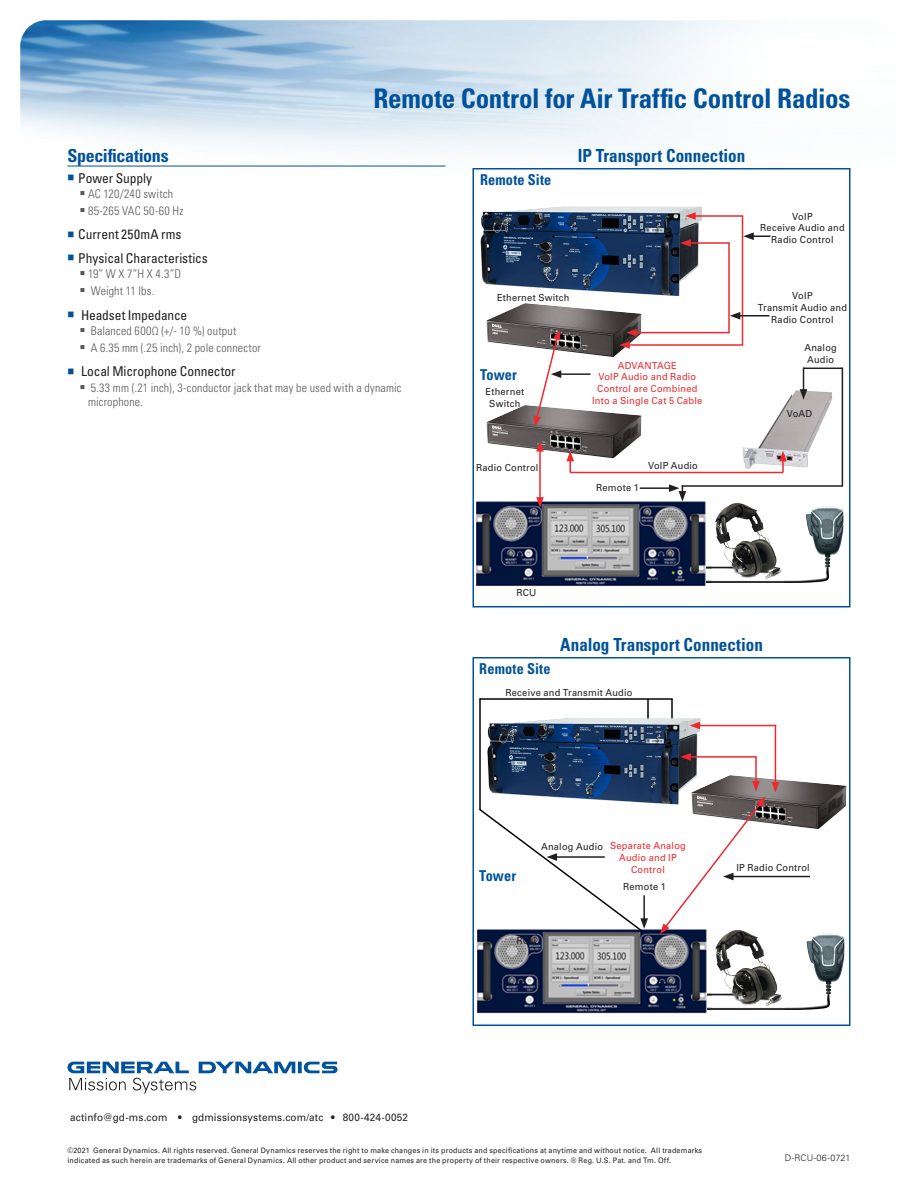
<style>
.page{position:relative;width:918px;height:1188px;background:#fff}
.page>*{position:absolute;margin:0;border:0;box-sizing:border-box;transform-origin:0 0}
._2015_Back_Title{font:700 condensed 27px "Univers LT Std";letter-spacing:-.005em;color:#01529a}
._2015_footnote{font:700 condensed 18px "Univers LT Std";color:#01529a;scale:.95 1}
._2015_Specs_Subhead{font:700 condensed 18px "Univers LT Std";letter-spacing:-.02em;color:#01529a}
._2015_footnote-2{font:700 condensed 15px "Univers LT Std";letter-spacing:.01em;color:#01529a;scale:.95 1}
.t1{font:condensed 13.5px "Univers LT Std";letter-spacing:-.005em;color:#231f20}
.t2{font:300 condensed 12px/13.5px "Univers LT Std";letter-spacing:.015em;color:#57585a}
._2015_Address{font:10.5px "Univers LT Std";letter-spacing:.015em;color:#231f20;scale:.95 1}
._2015_footnote-3{font:9.75px/11.7px "Univers LT Std";letter-spacing:.025em;color:#231f20;text-align:center;scale:.95 1}
._2015_footnote-4{font:9.75px/11.7px "Univers LT Std";letter-spacing:.025em;color:#ee292e;text-align:center;scale:.95 1}
.t3{font:300 9px "Univers LT Std";letter-spacing:.005em;color:#231f20}
.t4{font:7.5px/9.8px "Univers LT Std";letter-spacing:.03em;color:#231f20;scale:.95 1}
.s1{color:#01529a}
</style>
<div class="page">
<svg style="left:68px;top:1062px;width:269px;height:32px"></svg>
<img style="left:20px;top:20px;width:831px;height:281px">
<hr style="left:68px;top:166px;width:378px;height:1px;background:#01529a">
<img style="left:705px;top:381px;width:139px;height:95px">
<img style="left:487px;top:718px;width:225px;height:86px">
<img style="left:692px;top:771px;width:155px;height:58px">
<img style="left:707px;top:929px;width:144px;height:82px">
<img style="left:477px;top:929px;width:230px;height:85px">
<img style="left:475px;top:198px;width:239px;height:103px">
<img style="left:486px;top:298px;width:156px;height:59px">
<img style="left:486px;top:405px;width:156px;height:54px">
<img style="left:706px;top:503px;width:138px;height:80px">
<img style="left:476px;top:501px;width:230px;height:86px">
<div style="left:472px;top:168px;width:378px;height:440px;border:2px solid #01529a"></div>
<hr style="left:634px;top:332px;width:96px;height:1px;background:#ee292e">
<hr style="left:728px;top:243px;width:2px;height:90px;background:#ee292e">
<hr style="left:688px;top:242px;width:42px;height:2px;background:#ee292e">
<svg style="left:680px;top:239px;width:11px;height:8px"></svg>
<hr style="left:693px;top:215px;width:50px;height:2px;background:#ee292e">
<svg style="left:685px;top:212px;width:11px;height:8px"></svg>
<hr style="left:742px;top:216px;width:1px;height:129px;background:#ee292e">
<hr style="left:627px;top:344px;width:116px;height:2px;background:#ee292e">
<svg style="left:619px;top:329px;width:18px;height:20px"></svg>
<svg style="left:743px;top:232px;width:27px;height:8px"></svg>
<hr style="left:738px;top:315px;width:32px;height:1px;background:#231f20">
<svg style="left:730px;top:312px;width:10px;height:8px"></svg>
<svg style="left:800px;top:368px;width:7px;height:32px"></svg>
<hr style="left:803px;top:368px;width:39px;height:1px;background:#231f20">
<hr style="left:842px;top:368px;width:1px;height:118px;background:#231f20">
<hr style="left:682px;top:485px;width:161px;height:2px;background:#231f20">
<hr style="left:559px;top:373px;width:31px;height:2px;background:#231f20">
<svg style="left:534px;top:330px;width:27px;height:96px"></svg>
<svg style="left:566px;top:451px;width:8px;height:21px"></svg>
<hr style="left:570px;top:472px;width:213px;height:1px;background:#ee292e">
<svg style="left:779px;top:451px;width:8px;height:21px"></svg>
<hr style="left:640px;top:487px;width:31px;height:2px;background:#231f20">
<svg style="left:669px;top:484px;width:17px;height:18px"></svg>
<hr style="left:539px;top:449px;width:2px;height:50px;background:#ee292e">
<svg style="left:536px;top:441px;width:8px;height:11px"></svg>
<svg style="left:536px;top:497px;width:8px;height:11px"></svg>
<div style="left:472px;top:657px;width:378px;height:369px;border:2px solid #01529a"></div>
<hr style="left:755px;top:756px;width:2px;height:27px;background:#ee292e">
<hr style="left:688px;top:756px;width:68px;height:2px;background:#ee292e">
<svg style="left:680px;top:753px;width:11px;height:8px"></svg>
<hr style="left:698px;top:725px;width:78px;height:1px;background:#ee292e">
<svg style="left:690px;top:722px;width:10px;height:7px"></svg>
<hr style="left:775px;top:725px;width:1px;height:59px;background:#ee292e">
<svg style="left:772px;top:782px;width:7px;height:11px"></svg>
<svg style="left:647px;top:700px;width:2px;height:18px"></svg>
<svg style="left:671px;top:700px;width:2px;height:18px"></svg>
<hr style="left:480px;top:698px;width:193px;height:2px;background:#040503">
<hr style="left:479px;top:698px;width:2px;height:112px;background:#040503">
<svg style="left:478px;top:807px;width:170px;height:126px"></svg>
<hr style="left:731px;top:876px;width:79px;height:1px;background:#231f20">
<svg style="left:660px;top:781px;width:106px;height:153px"></svg>
<svg style="left:81px;top:191px;width:3px;height:4px"></svg>
<svg style="left:81px;top:208px;width:3px;height:4px"></svg>
<svg style="left:81px;top:272px;width:3px;height:4px"></svg>
<svg style="left:81px;top:288px;width:3px;height:4px"></svg>
<p class="_2015_Back_Title" style="left:374px;top:82px;width:478px">Remote Control for Air Traffic Control Radios</p>
<p class="_2015_Specs_Subhead" style="left:68px;top:144px;width:103px">Specifications</p>
<p class="t1" style="left:68px;top:169px;width:86px"><span class="s1">■</span> Power Supply</p>
<p class="t2" style="left:88px;top:187px;width:87px">AC 120/240 switch</p>
<p class="t2" style="left:88px;top:204px;width:97px">85-265 VAC 50-60 Hz</p>
<p class="t1" style="left:68px;top:226px;width:115px"><span class="s1">■</span> Current 250mA rms</p>
<p class="t1" style="left:68px;top:249px;width:142px"><span class="s1">■</span> Physical Characteristics</p>
<p class="t2" style="left:88px;top:267px;width:95px">19” W X 7”H X 4.3”D</p>
<p class="t2" style="left:91px;top:284px;width:65px">Weight 11 lbs.</p>
<p class="t1" style="left:68px;top:306px;width:121px"><span class="s1">■</span> Headset Impedance</p>
<p class="t2" style="left:91px;top:324px;width:147px">Balanced 600Ω (+/- 10 %) output</p>
<p class="t2" style="left:91px;top:341px;width:172px">A 6.35 mm (.25 inch), 2 pole connector</p>
<p class="t1" style="left:68px;top:363px;width:170px"><span class="s1">■</span> Local Microphone Connector</p>
<p class="t2" style="left:88px;top:381px;width:315px">5.33 mm (.21 inch), 3-conductor jack that may be used with a dynamic microphone.</p>
<p class="_2015_Address" style="left:70px;top:1111px;width:357px">actinfo@gd-ms.com • gdmissionsystems.com/atc • 800-424-0052</p>
<p class="_2015_footnote-2" style="left:480px;top:170px;width:77px">Remote Site</p>
<p class="_2015_footnote" style="left:578px;top:144px;width:178px">IP Transport Connection</p>
<p class="_2015_footnote-3" style="left:792px;top:210px;width:23px">VoIP</p>
<p class="_2015_footnote-3" style="left:760px;top:222px;width:90px">Receive Audio and<br>Radio Control</p>
<p class="_2015_footnote-3" style="left:497px;top:292px;width:78px">Ethernet Switch</p>
<p class="_2015_footnote-2" style="left:480px;top:365px;width:40px">Tower</p>
<p class="_2015_footnote-3" style="left:486px;top:386px;width:42px">Ethernet<br>Switch</p>
<p class="_2015_footnote-3" style="left:476px;top:462px;width:67px">Radio Control</p>
<p class="_2015_footnote-4" style="left:592px;top:359px;width:118px">ADVANTAGE<br>VoIP Audio and Radio<br>Control are Combined<br>Into a Single Cat 5 Cable</p>
<p class="_2015_footnote-3" style="left:596px;top:482px;width:47px">Remote 1</p>
<p class="_2015_footnote-3" style="left:648px;top:460px;width:54px">VoIP Audio</p>
<p class="_2015_footnote-3" style="left:792px;top:290px;width:23px">VoIP</p>
<p class="_2015_footnote-3" style="left:758px;top:302px;width:95px">Transmit Audio and<br>Radio Control</p>
<p class="_2015_footnote-3" style="left:804px;top:342px;width:36px;text-align:left">Analog<br>Audio</p>
<p class="_2015_footnote-3" style="left:787px;top:408px;width:28px">VoAD</p>
<p class="_2015_footnote-3" style="left:517px;top:587px;width:22px">RCU</p>
<p class="_2015_footnote-2" style="left:479px;top:659px;width:77px">Remote Site</p>
<p class="_2015_footnote" style="left:560px;top:633px;width:215px">Analog Transport Connection</p>
<p class="_2015_footnote-3" style="left:506px;top:686px;width:135px">Receive and Transmit Audio</p>
<p class="_2015_footnote-2" style="left:479px;top:866px;width:40px">Tower</p>
<p class="_2015_footnote-4" style="left:610px;top:840px;width:81px">Separate Analog<br>Audio and IP<br>Control</p>
<p class="_2015_footnote-3" style="left:541px;top:841px;width:67px">Analog Audio</p>
<p class="_2015_footnote-3" style="left:623px;top:881px;width:47px">Remote 1</p>
<p class="_2015_footnote-3" style="left:517px;top:935px;width:22px">RCU</p>
<p class="_2015_footnote-3" style="left:736px;top:862px;width:79px">IP Radio Control</p>
<p class="t4" style="left:68px;top:1145px;width:670px">©2021 General Dynamics. All rights reserved. General Dynamics reserves the right to make changes in its products and specifications at anytime and without notice. All trademarks indicated as such herein are trademarks of General Dynamics. All other product and service names are the property of their respective owners. ® Reg. U.S. Pat. and Tm. Off.</p>
<p class="t3" style="left:785px;top:1152px;width:67px">D-RCU-06-0721</p>
</div>
